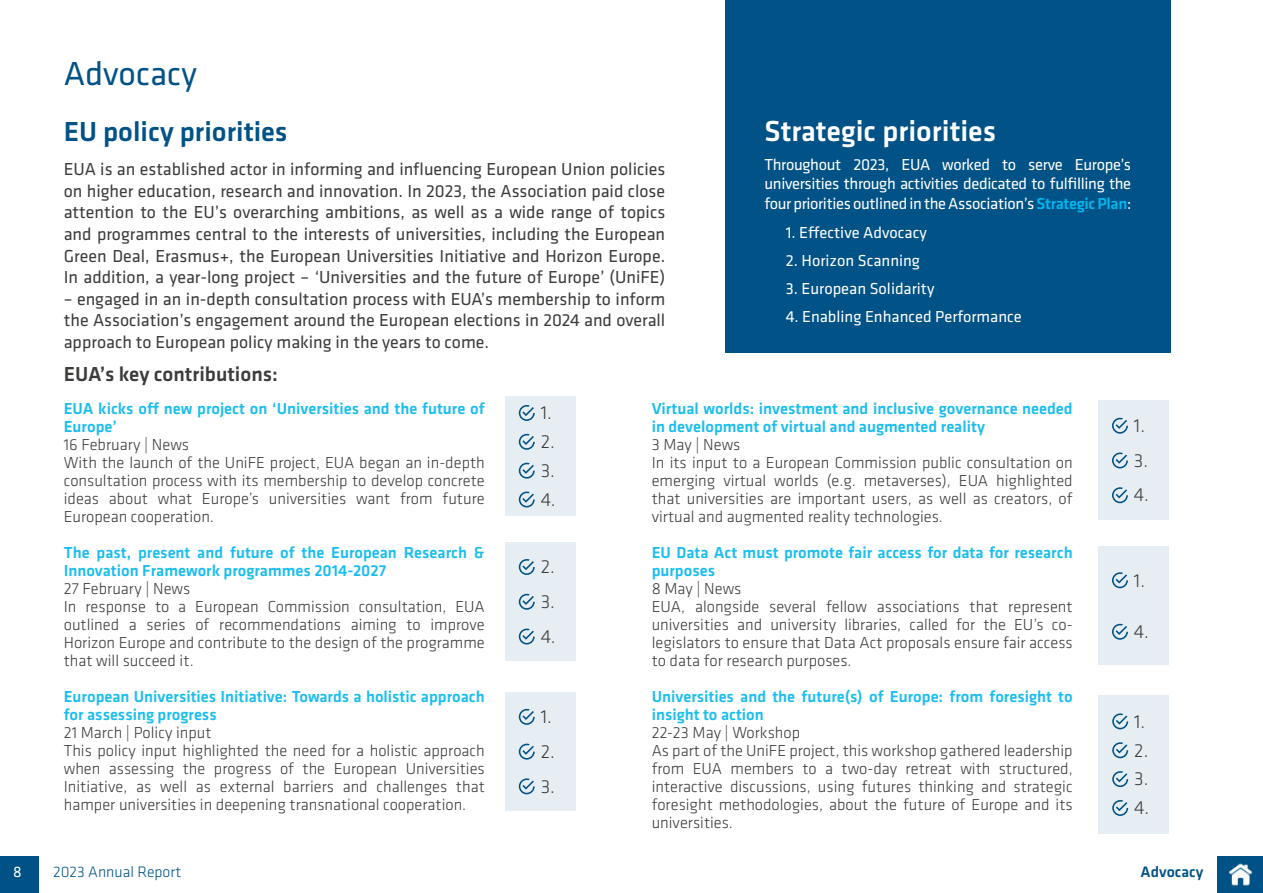
<style>
.page{position:relative;width:1263px;height:893px;background:#fff}
.page>*{position:absolute;margin:0;border:0;box-sizing:border-box;transform-origin:0 0}
.t1{font:34.5px "Klavika Basic";color:#005287}
.t2{font:500 30px "Klavika Basic";color:#fff}
.t3{font:500 28.5px "Klavika Basic";color:#005287}
.t4{font:500 21px "Klavika Basic";color:#3c3c3b}
.t5{font:300 19.5px "Klavika Basic";color:#3c3c3b}
.t6{font:18px/21.6px "Klavika Basic";color:#3c3c3b;text-align:justify}
.t7{font:300 16.5px/18px "Klavika Basic";color:#3c3c3b}
.t8{font:500 16.5px/18px "Klavika Basic";color:#1abdef}
.t9{font:16.5px/19.8px "Klavika Basic";color:#fff;text-align:justify}
.t10{font:300 15.75px "Klavika Basic";color:#005386}
.t11{font:500 15.75px "Klavika Basic";color:#005386}
.t12{font:15.75px "Klavika Basic";color:#fff}
.s1{font-weight:500;color:#00b6ed}
</style>
<div class="page">
<div style="left:1217px;top:856px;width:46px;height:37px;background:#005286"></div>
<div style="left:0;top:856px;width:39px;height:37px;background:#005286"></div>
<img style="left:1229px;top:863px;width:24px;height:23px">
<div style="left:505px;top:542px;width:71px;height:119px;background:#e6eef3"></div>
<div style="left:505px;top:396px;width:71px;height:120px;background:#e6eef3"></div>
<div style="left:1098px;top:401px;width:71px;height:119px;background:#e6eef3"></div>
<div style="left:505px;top:692px;width:71px;height:118px;background:#e6eef3"></div>
<div style="left:1098px;top:546px;width:71px;height:119px;background:#e6eef3"></div>
<div style="left:1098px;top:695px;width:71px;height:139px;background:#e6eef3"></div>
<div style="left:725px;top:0;width:446px;height:353px;background:#005287"></div>
<svg style="left:519px;top:559px;width:16px;height:16px"></svg>
<svg style="left:519px;top:629px;width:16px;height:15px"></svg>
<svg style="left:519px;top:594px;width:16px;height:16px"></svg>
<svg style="left:1112px;top:572px;width:16px;height:16px"></svg>
<svg style="left:1112px;top:624px;width:16px;height:16px"></svg>
<svg style="left:519px;top:405px;width:16px;height:16px"></svg>
<svg style="left:519px;top:491px;width:16px;height:16px"></svg>
<svg style="left:519px;top:463px;width:16px;height:16px"></svg>
<svg style="left:519px;top:434px;width:16px;height:16px"></svg>
<svg style="left:519px;top:709px;width:16px;height:16px"></svg>
<svg style="left:519px;top:778px;width:16px;height:16px"></svg>
<svg style="left:519px;top:744px;width:16px;height:16px"></svg>
<svg style="left:1112px;top:418px;width:16px;height:16px"></svg>
<svg style="left:1112px;top:487px;width:16px;height:16px"></svg>
<svg style="left:1112px;top:452px;width:16px;height:16px"></svg>
<svg style="left:1112px;top:713px;width:16px;height:16px"></svg>
<svg style="left:1112px;top:800px;width:16px;height:16px"></svg>
<svg style="left:1112px;top:771px;width:16px;height:16px"></svg>
<svg style="left:1112px;top:742px;width:16px;height:16px"></svg>
<h1 class="t1" style="left:64px;top:51px;width:134px">Advocacy</h1>
<h3 class="t3" style="left:64px;top:112px;width:225px">EU policy priorities</h3>
<p class="t6" style="left:64px;top:158px;width:603px">EUA is an established actor in informing and influencing European Union policies on higher education, research and innovation. In 2023, the Association paid close attention to the EU’s overarching ambitions, as well as a wide range of topics and programmes central to the interests of universities, including the European Green Deal, Erasmus+, the European Universities Initiative and Horizon Europe.<br>In addition, a year-long project – ‘Universities and the future of Europe’ (UniFE)</p>
<p class="t6" style="left:64px;top:287px;width:603px">– engaged in an in-depth consultation process with EUA’s membership to inform the Association’s engagement around the European elections in 2024 and overall approach to European policy making in the years to come.</p>
<p class="t4" style="left:64px;top:360px;width:216px">EUA’s key contributions:</p>
<p class="t8" style="left:64px;top:399px;width:422px">EUA kicks off new project on ‘Universities and the future of<br>Europe’</p>
<p class="t7" style="left:64px;top:435px;width:423px">16 February | News<br>With the launch of the UniFE project, EUA began an in-depth consultation process with its membership to develop concrete ideas about what Europe’s universities want from future European cooperation.</p>
<p class="t8" style="left:64px;top:543px;width:422px">The past, present and future of the European Research &amp;<br>Innovation Framework programmes 2014-2027</p>
<p class="t7" style="left:64px;top:579px;width:422px">27 February | News<br>In response to a European Commission consultation, EUA outlined a series of recommendations aiming to improve Horizon Europe and contribute to the design of the programme that will succeed it.</p>
<p class="t8" style="left:64px;top:687px;width:422px">European Universities Initiative: Towards a holistic approach for assessing progress</p>
<p class="t7" style="left:64px;top:723px;width:422px">21 March | Policy input<br>This policy input highlighted the need for a holistic approach when assessing the progress of the European Universities Initiative, as well as external barriers and challenges that hamper universities in deepening transnational cooperation.</p>
<h2 class="t2" style="left:764px;top:111px;width:233px">Strategic priorities</h2>
<p class="t9" style="left:764px;top:154px;width:368px">Throughout 2023, EUA worked to serve Europe’s universities through activities dedicated to fulfilling the four priorities outlined in the Association’s <span class="s1">Strategic Plan</span>:</p>
<p class="t9" style="left:786px;top:222px;width:143px">1. Effective Advocacy</p>
<p class="t9" style="left:786px;top:250px;width:136px">2. Horizon Scanning</p>
<p class="t9" style="left:786px;top:278px;width:150px">3. European Solidarity</p>
<p class="t9" style="left:786px;top:307px;width:238px">4. Enabling Enhanced Performance</p>
<p class="t8" style="left:652px;top:399px;width:422px">Virtual worlds: investment and inclusive governance needed in development of virtual and augmented reality</p>
<p class="t7" style="left:652px;top:435px;width:422px">3 May | News<br>In its input to a European Commission public consultation on emerging virtual worlds (e.g. metaverses), EUA highlighted that universities are important users, as well as creators, of virtual and augmented reality technologies.</p>
<p class="t8" style="left:652px;top:543px;width:422px">EU Data Act must promote fair access for data for research purposes</p>
<p class="t7" style="left:652px;top:579px;width:422px">8 May | News<br>EUA, alongside several fellow associations that represent universities and university libraries, called for the EU’s co&shy;legislators to ensure that Data Act proposals ensure fair access to data for research purposes.</p>
<p class="t8" style="left:652px;top:687px;width:422px">Universities and the future(s) of Europe: from foresight to insight to action</p>
<p class="t7" style="left:652px;top:723px;width:422px">22-23 May | Workshop<br>As part of the UniFE project, this workshop gathered leadership from EUA members to a two-day retreat with structured, interactive discussions, using futures thinking and strategic foresight methodologies, about the future of Europe and its universities.</p>
<p class="t5" style="left:541px;top:401px;width:13px">1.</p>
<p class="t5" style="left:1134px;top:414px;width:13px">1.</p>
<p class="t5" style="left:541px;top:430px;width:16px">2.</p>
<p class="t5" style="left:1134px;top:448px;width:16px">3.</p>
<p class="t5" style="left:541px;top:459px;width:16px">3.</p>
<p class="t5" style="left:1134px;top:483px;width:16px">4.</p>
<p class="t5" style="left:541px;top:487px;width:16px">4.</p>
<p class="t5" style="left:541px;top:555px;width:16px">2.</p>
<p class="t5" style="left:1134px;top:568px;width:13px">1.</p>
<p class="t5" style="left:1134px;top:620px;width:16px">4.</p>
<p class="t5" style="left:541px;top:590px;width:16px">3.</p>
<p class="t5" style="left:541px;top:625px;width:16px">4.</p>
<p class="t5" style="left:541px;top:705px;width:13px">1.</p>
<p class="t5" style="left:1134px;top:709px;width:13px">1.</p>
<p class="t5" style="left:1134px;top:738px;width:16px">2.</p>
<p class="t5" style="left:541px;top:740px;width:16px">2.</p>
<p class="t5" style="left:1134px;top:767px;width:16px">3.</p>
<p class="t5" style="left:541px;top:774px;width:16px">3.</p>
<p class="t5" style="left:1134px;top:796px;width:16px">4.</p>
<p class="t12" style="left:13px;top:862px;width:10px">8</p>
<p class="t10" style="left:53px;top:862px;width:130px">2023 Annual Report</p>
<p class="t11" style="left:1140px;top:861px;width:64px">Advocacy</p>
</div>
